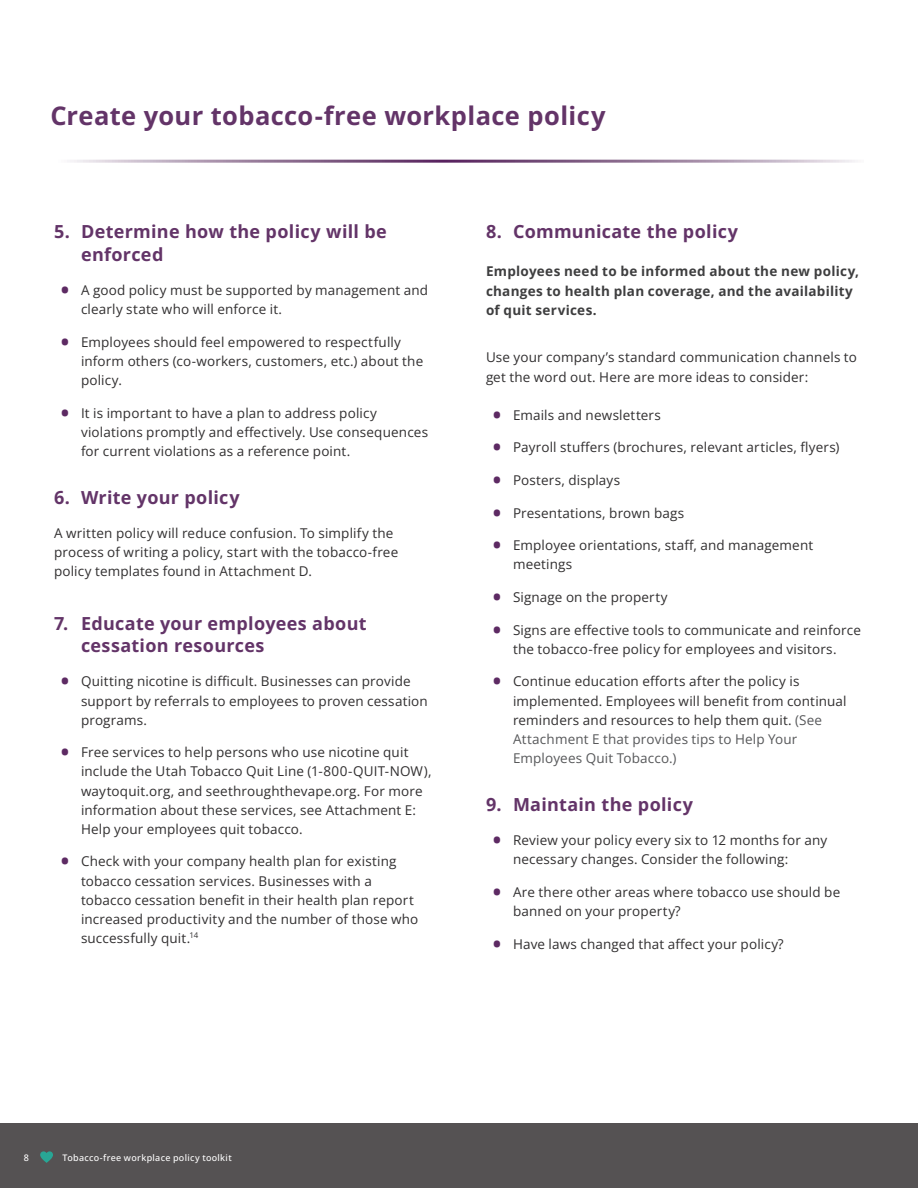
<style>
.page{position:relative;width:918px;height:1188px;background:#fff}
.page>*{position:absolute;margin:0;border:0;box-sizing:border-box;transform-origin:0 0}
.body_copy{font:700 25.5px "Open Sans";letter-spacing:.015em;color:#633468}
.t1{font:700 18px/22.5px "Open Sans";letter-spacing:.015em;color:#633468}
.body_copy-2{font:13.5px/19.2px "Open Sans";letter-spacing:.01em;color:#312f30}
.body_bold{font:700 13.5px/19.5px "Open Sans";letter-spacing:.02em;color:#3e3e3f}
.body_bold-2{font:500 9px "Open Sans";letter-spacing:.035em;color:#fff}
.s1{font-weight:700;font-size:22.5px;color:#5d2a63}
.s2{color:#57585a}
</style>
<div class="page">
<div style="left:0;top:1123px;width:918px;height:65px;background:#555253"></div>
<svg style="left:40px;top:1151px;width:13px;height:12px"></svg>
<p class="body_copy" style="left:50px;top:98px;width:557px">Create your tobacco-free workplace policy</p>
<p class="t1" style="left:81px;top:220px;width:307px;text-indent:-27px">5. Determine how the policy will be enforced</p>
<p class="body_copy-2" style="left:81px;top:280px;width:349px;text-indent:-20px"><span class="s1">•</span> A good policy must be supported by management and clearly state who will enforce it.</p>
<p class="body_copy-2" style="left:81px;top:332px;width:344px;text-indent:-20px"><span class="s1">•</span> Employees should feel empowered to respectfully inform others (co-workers, customers, etc.) about the policy.</p>
<p class="body_copy-2" style="left:81px;top:403px;width:349px;text-indent:-20px"><span class="s1">•</span> It is important to have a plan to address policy violations promptly and effectively. Use consequences for current violations as a reference point.</p>
<p class="t1" style="left:54px;top:486px;width:187px">6. Write your policy</p>
<p class="body_copy-2" style="left:54px;top:523px;width:346px">A written policy will reduce confusion. To simplify the process of writing a policy, start with the tobacco-free policy templates found in Attachment D.</p>
<p class="t1" style="left:81px;top:612px;width:287px;text-indent:-27px">7. Educate your employees about cessation resources</p>
<p class="body_copy-2" style="left:81px;top:672px;width:348px;text-indent:-20px"><span class="s1">•</span> Quitting nicotine is difficult. Businesses can provide support by referrals to employees to proven cessation programs.</p>
<p class="body_copy-2" style="left:81px;top:742px;width:352px;text-indent:-20px"><span class="s1">•</span> Free services to help persons who use nicotine quit include the Utah Tobacco Quit Line (1-800-QUIT-NOW), waytoquit.org, and seethroughthevape.org. For more information about these services, see Attachment E:<br>Help your employees quit tobacco.</p>
<p class="body_copy-2" style="left:81px;top:852px;width:339px;text-indent:-20px"><span class="s1">•</span> Check with your company health plan for existing tobacco cessation services. Businesses with a tobacco cessation benefit in their health plan report increased productivity and the number of those who successfully quit.<sup>14</sup></p>
<p class="t1" style="left:486px;top:220px;width:254px">8. Communicate the policy</p>
<p class="body_bold" style="left:486px;top:261px;width:375px">Employees need to be informed about the new policy, changes to health plan coverage, and the availability of quit services.</p>
<p class="body_copy-2" style="left:486px;top:348px;width:372px">Use your company’s standard communication channels to get the word out. Here are more ideas to consider:</p>
<p class="body_copy-2" style="left:493px;top:405px;width:170px"><span class="s1">•</span> Emails and newsletters</p>
<p class="body_copy-2" style="left:493px;top:438px;width:348px"><span class="s1">•</span> Payroll stuffers (brochures, relevant articles, flyers)</p>
<p class="body_copy-2" style="left:493px;top:470px;width:129px"><span class="s1">•</span> Posters, displays</p>
<p class="body_copy-2" style="left:493px;top:503px;width:193px"><span class="s1">•</span> Presentations, brown bags</p>
<p class="body_copy-2" style="left:513px;top:536px;width:302px;text-indent:-20px"><span class="s1">•</span> Employee orientations, staff, and management meetings</p>
<p class="body_copy-2" style="left:493px;top:587px;width:176px"><span class="s1">•</span> Signage on the property</p>
<p class="body_copy-2" style="left:493px;top:620px;width:370px;text-align:center"><span class="s1">•</span> Signs are effective tools to communicate and reinforce the tobacco-free policy for employees and visitors.</p>
<p class="body_copy-2" style="left:513px;top:672px;width:335px;text-indent:-20px"><span class="s1">•</span> Continue education efforts after the policy is implemented. Employees will benefit from continual reminders and resources to help them quit. <span class="s2">(See Attachment E that provides tips to Help Your Employees Quit Tobacco.)</span></p>
<p class="t1" style="left:486px;top:793px;width:209px">9. Maintain the policy</p>
<p class="body_copy-2" style="left:513px;top:830px;width:316px;text-indent:-20px"><span class="s1">•</span> Review your policy every six to 12 months for any necessary changes. Consider the following:</p>
<p class="body_copy-2" style="left:513px;top:882px;width:329px;text-indent:-20px"><span class="s1">•</span> Are there other areas where tobacco use should be banned on your property?</p>
<p class="body_copy-2" style="left:493px;top:934px;width:292px"><span class="s1">•</span> Have laws changed that affect your policy?</p>
<p class="body_bold-2" style="left:24px;top:1151px;width:7px">8</p>
<p class="body_bold-2" style="left:63px;top:1151px;width:171px">Tobacco-free workplace policy toolkit</p>
</div>
